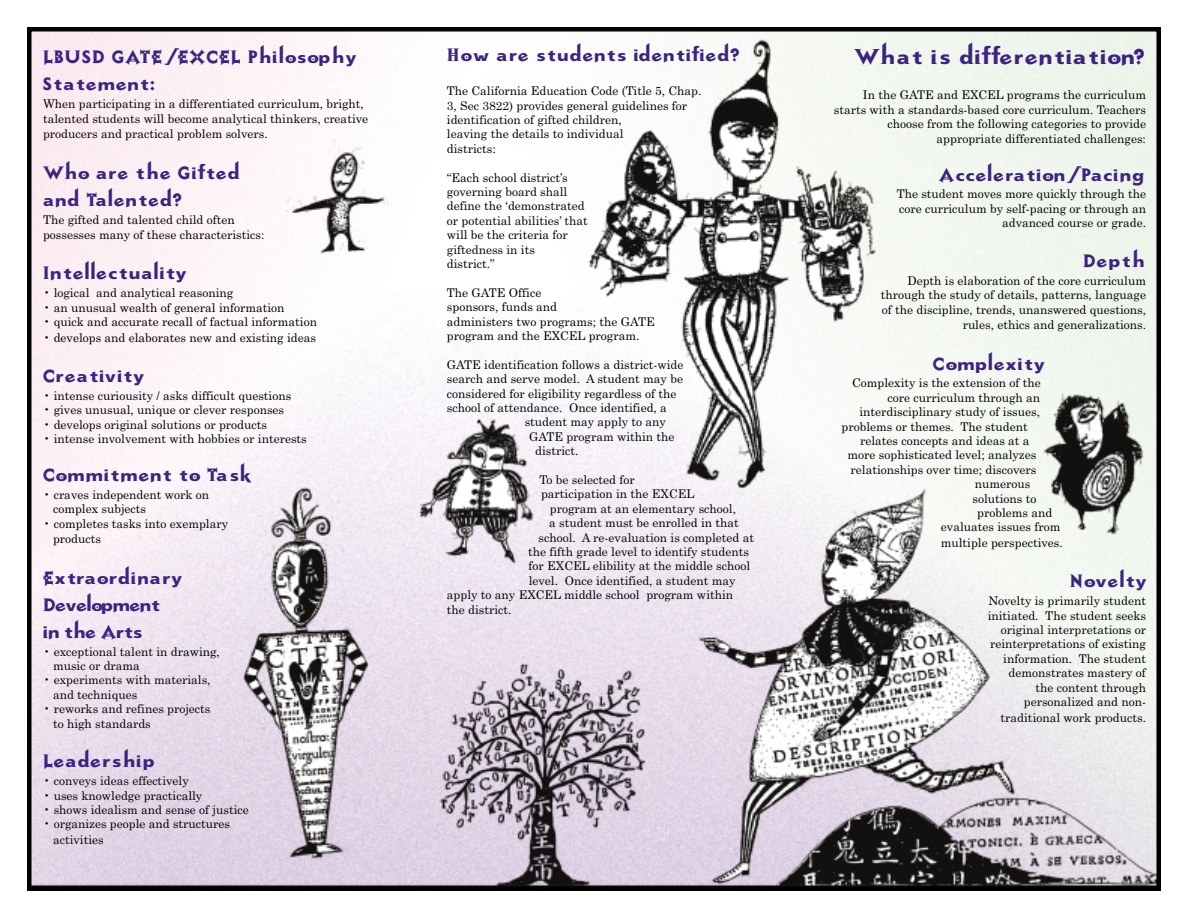
<style>
.page{position:relative;width:1188px;height:918px;background:#fff}
.page>*{position:absolute;margin:0;border:0;box-sizing:border-box;transform-origin:0 0}
.t1{font:800 27px "Adept";color:#3c2382}
.t2{font:800 22.5px/27px "Adept";color:#3c2382}
.t3{font:800 22.5px/27px "Adept";letter-spacing:-.05em;color:#3c2382}
.t4{font:12px/14.4px "Century Schoolbook";color:#000}
</style>
<div class="page">
<img style="left:32px;top:32px;width:1124px;height:854px">
<div style="left:27px;top:27px;width:1134px;height:864px;border:4px solid #000"></div>
<h2 class="t2" style="left:43px;top:43px;width:314px">LBUSD GATE/EXCEL Philosophy<br>Statement:</h2>
<p class="t4" style="left:43px;top:98px;width:327px">When participating in a differentiated curriculum, bright, talented students will become analytical thinkers, creative</p>
<p class="t4" style="left:43px;top:128px;width:226px">producers and practical problem solvers.</p>
<h2 class="t2" style="left:43px;top:158px;width:199px">Who are the Gifted and Talented?</h2>
<p class="t4" style="left:43px;top:213px;width:223px;line-height:15.5px">The gifted and talented child often possesses many of these characteristics:</p>
<h2 class="t2" style="left:43px;top:259px;width:144px">Intellectuality</h2>
<p class="t4" style="left:43px;top:287px;width:192px">• logical and analytical reasoning</p>
<p class="t4" style="left:43px;top:301px;width:243px">• an unusual wealth of general information</p>
<p class="t4" style="left:43px;top:316px;width:275px">• quick and accurate recall of factual information</p>
<p class="t4" style="left:43px;top:331px;width:274px">• develops and elaborates new and existing ideas</p>
<h2 class="t2" style="left:43px;top:362px;width:102px">Creativity</h2>
<p class="t4" style="left:43px;top:390px;width:250px">• intense curiousity / asks difficult questions</p>
<p class="t4" style="left:43px;top:404px;width:243px">• gives unusual, unique or clever responses</p>
<p class="t4" style="left:43px;top:418px;width:225px">• develops original solutions or products</p>
<p class="t4" style="left:43px;top:433px;width:265px">• intense involvement with hobbies or interests</p>
<h2 class="t2" style="left:43px;top:461px;width:210px">Commitment to Task</h2>
<p class="t4" style="left:53px;top:489px;width:158px;text-indent:-10px">• craves independent work on complex subjects</p>
<p class="t4" style="left:53px;top:517px;width:177px;line-height:15.5px;text-indent:-10px">• completes tasks into exemplary products</p>
<h2 class="t3" style="left:43px;top:563px;width:140px">Extraordinary<br>Development in the Arts</h2>
<p class="t4" style="left:53px;top:645px;width:168px;text-indent:-10px">• exceptional talent in drawing, music or drama</p>
<p class="t4" style="left:53px;top:674px;width:159px;text-indent:-10px">• experiments with materials, and techniques</p>
<p class="t4" style="left:53px;top:703px;width:159px;text-indent:-10px">• reworks and refines projects to high standards</p>
<h2 class="t2" style="left:43px;top:747px;width:114px">Leadership</h2>
<p class="t4" style="left:43px;top:775px;width:147px">• conveys ideas effectively</p>
<p class="t4" style="left:43px;top:789px;width:161px">• uses knowledge practically</p>
<p class="t4" style="left:43px;top:804px;width:207px">• shows idealism and sense of justice</p>
<p class="t4" style="left:53px;top:817px;width:179px;line-height:15.5px;text-indent:-10px">• organizes people and structures activities</p>
<h2 class="t2" style="left:447px;top:41px;width:295px">How are students identified?</h2>
<p class="t4" style="left:447px;top:85px;width:256px">The California Education Code (Title 5, Chap.<br>3, Sec 3822) provides general guidelines for identification of gifted children,<br>leaving the details to individual<br>districts:</p>
<p class="t4" style="left:447px;top:171px;width:142px">“Each school district’s governing board shall define the ‘demonstrated or potential abilities’ that will be the criteria for giftedness in its<br>district.”</p>
<p class="t4" style="left:447px;top:286px;width:209px">The GATE Office<br>sponsors, funds and<br>administers two programs; the GATE program and the EXCEL program.</p>
<p class="t4" style="left:447px;top:358px;width:238px">GATE identification follows a district-wide</p>
<p class="t4" style="left:447px;top:373px;width:238px">search and serve model. A student may be</p>
<p class="t4" style="left:447px;top:387px;width:231px">considered for eligibility regardless of the</p>
<p class="t4" style="left:447px;top:402px;width:222px">school of attendance. Once identified, a</p>
<p class="t4" style="left:525px;top:416px;width:143px">student may apply to any</p>
<p class="t4" style="left:529px;top:430px;width:147px">GATE program within the</p>
<p class="t4" style="left:535px;top:445px;width:45px">district.</p>
<p class="t4" style="left:540px;top:474px;width:97px">To be selected for</p>
<p class="t4" style="left:541px;top:488px;width:155px">participation in the EXCEL</p>
<p class="t4" style="left:550px;top:502px;width:188px">program at an elementary school,</p>
<p class="t4" style="left:549px;top:517px;width:191px">a student must be enrolled in that</p>
<p class="t4" style="left:539px;top:531px;width:217px">school. A re-evaluation is completed at</p>
<p class="t4" style="left:528px;top:546px;width:222px">the fifth grade level to identify students</p>
<p class="t4" style="left:529px;top:560px;width:223px">for EXCEL elibility at the middle school</p>
<p class="t4" style="left:529px;top:574px;width:208px">level. Once identified, a student may</p>
<p class="t4" style="left:447px;top:589px;width:288px">apply to any EXCEL middle school program within</p>
<p class="t4" style="left:447px;top:603px;width:66px">the district.</p>
<h1 class="t1" style="left:854px;top:42px;width:293px">What is differentiation?</h1>
<p class="t4" style="left:834px;top:89px;width:314px;text-align:right">In the GATE and EXCEL programs the curriculum starts with a standards-based core curriculum. Teachers choose from the following categories to provide appropriate differentiated challenges:</p>
<h2 class="t2" style="left:939px;top:160px;width:209px">Acceleration/Pacing</h2>
<p class="t4" style="left:897px;top:188px;width:251px;text-align:right">The student moves more quickly through the core curriculum by self-pacing or through an advanced course or grade.</p>
<h2 class="t2" style="left:1083px;top:247px;width:64px">Depth</h2>
<p class="t4" style="left:881px;top:274px;width:267px;text-align:right">Depth is elaboration of the core curriculum through the study of details, patterns, language of the discipline, trends, unanswered questions, rules, ethics and generalizations.</p>
<h2 class="t2" style="left:933px;top:349px;width:113px">Complexity</h2>
<p class="t4" style="left:852px;top:377px;width:190px">Complexity is the extension of the</p>
<p class="t4" style="left:888px;top:391px;width:154px">core curriculum through an</p>
<p class="t4" style="left:859px;top:406px;width:182px">interdisciplinary study of issues,</p>
<p class="t4" style="left:841px;top:420px;width:188px">problems or themes. The student</p>
<p class="t4" style="left:860px;top:435px;width:171px">relates concepts and ideas at a</p>
<p class="t4" style="left:848px;top:449px;width:190px">more sophisticated level; analyzes</p>
<p class="t4" style="left:851px;top:463px;width:187px">relationships over time; discovers</p>
<p class="t4" style="left:975px;top:478px;width:57px">numerous</p>
<p class="t4" style="left:972px;top:492px;width:66px">solutions to</p>
<p class="t4" style="left:977px;top:507px;width:77px">problems and</p>
<p class="t4" style="left:941px;top:521px;width:121px">evaluates issues from</p>
<p class="t4" style="left:941px;top:537px;width:124px">multiple perspectives.</p>
<h2 class="t2" style="left:1070px;top:567px;width:78px">Novelty</h2>
<p class="t4" style="left:988px;top:595px;width:160px;text-align:right">Novelty is primarily student initiated. The student seeks original interpretations or reinterpretations of existing information. The student demonstrates mastery of the content through personalized and non-</p>
<p class="t4" style="left:1001px;top:711px;width:147px">traditional work products.</p>
</div>
